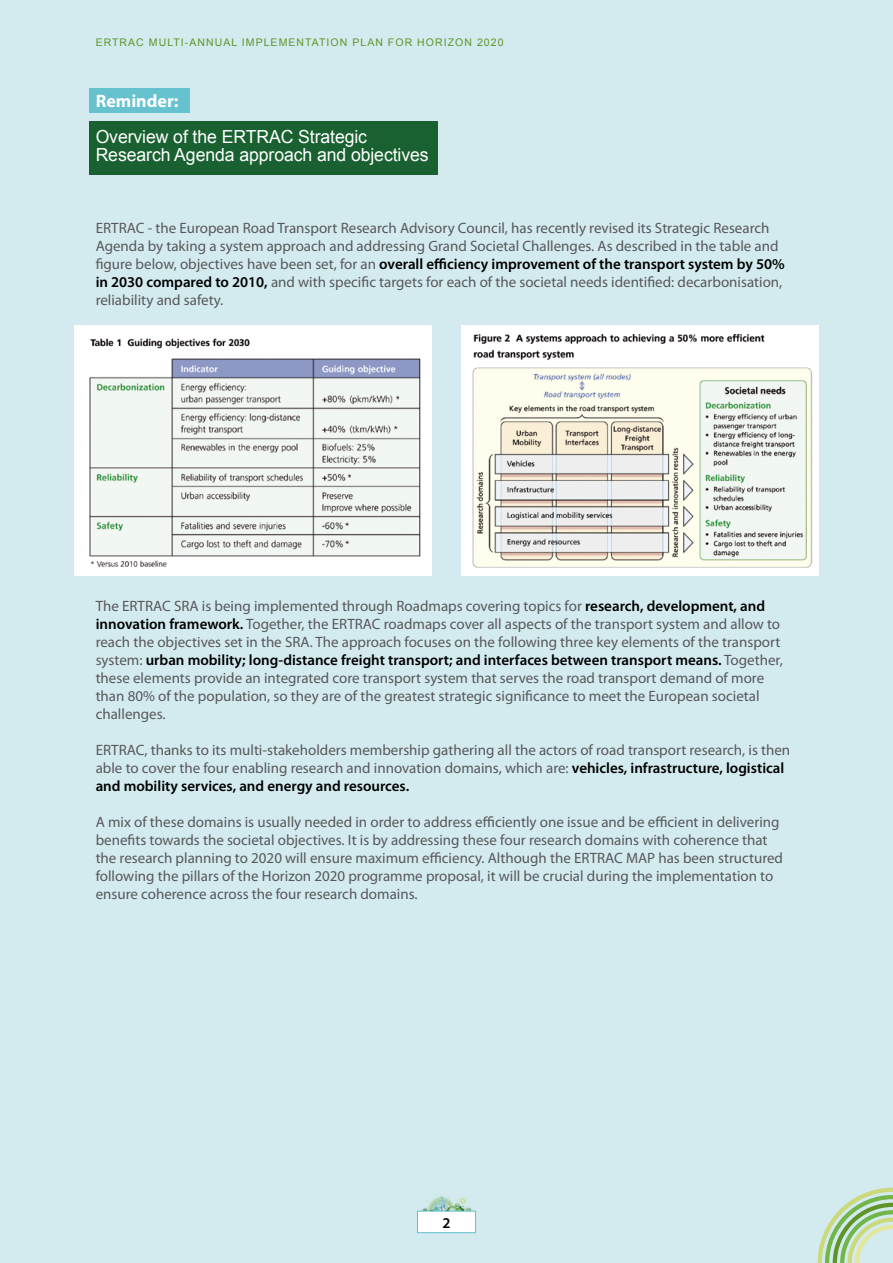
<style>
.page{position:relative;width:893px;height:1263px;background:#d3ebef}
.page>*{position:absolute;margin:0;border:0;box-sizing:border-box;transform-origin:0 0}
.t1{font:18px/18px "Arial";letter-spacing:-.005em;color:#fff}
.t2{font:700 18px "Myriad Pro";color:#fff}
.t3{font:15px/18px "Myriad Pro";color:#58585a}
.t4{font:600 15px "Myriad Pro";color:#000}
.t5{font:10.5px "Arial";letter-spacing:.1em;color:#5f9528}
.s1{font-weight:600;color:#000}
</style>
<div class="page">
<div style="left:89px;top:88px;width:100px;height:25px;background:#65c2ce"></div>
<div style="left:89px;top:121px;width:349px;height:54px;background:#196130"></div>
<img style="left:74px;top:325px;width:358px;height:251px">
<img style="left:461px;top:325px;width:358px;height:250px">
<img style="left:422px;top:1194px;width:51px;height:16px">
<div style="left:417px;top:1211px;width:58px;height:22px;background:#fff"></div>
<div style="left:417px;top:1210px;width:59px;height:23px;border:1px solid #65c2ce"></div>
<svg style="left:818px;top:1187px;width:75px;height:76px"></svg>
<p class="t5" style="left:96px;top:36px;width:184px">ERTRAC Multi-Annual Impleme</p>
<p class="t5" style="left:297px;top:36px;width:16px">ntati</p>
<p class="t5" style="left:331px;top:36px;width:174px">on Plan for Horizon 2020</p>
<p class="t2" style="left:96px;top:89px;width:84px">Reminder:</p>
<p class="t1" style="left:96px;top:128px;width:334px">Overview of the ERTRAC Strategic<br>Research Agenda approach and objectives</p>
<p class="t3" style="left:96px;top:219px;width:691px">ERTRAC - the European Road Transport Research Advisory Council, has recently revised its Strategic Research Agenda by taking a system approach and addressing Grand Societal Challenges. As described in the table and figure below, objectives have been set, for an <span class="s1">overall efficiency improvement of the transport system by 50% in 2030 compared to 2010,</span> and with specific targets for each of the societal needs identified: decarbonisation, reliability and safety.</p>
<p class="t3" style="left:96px;top:597px;width:689px">The ERTRAC SRA is being implemented through Roadmaps covering topics for <span class="s1">research, development, and innovation framework.</span> Together, the ERTRAC roadmaps cover all aspects of the transport system and allow to reach the objectives set in the SRA. The approach focuses on the following three key elements of the transport system: <span class="s1">urban mobility; long-distance freight transport; and interfaces between transport means.</span> Together, these elements provide an integrated core transport system that serves the road transport demand of more than 80% of the population, so they are of the greatest strategic significance to meet the European societal challenges.</p>
<p class="t3" style="left:96px;top:741px;width:696px">ERTRAC, thanks to its multi-stakeholders membership gathering all the actors of road transport research, is then able to cover the four enabling research and innovation domains, which are: <span class="s1">vehicles, infrastructure, logistical and mobility services, and energy and resources.</span></p>
<p class="t3" style="left:96px;top:813px;width:689px">A mix of these domains is usually needed in order to address efficiently one issue and be efficient in delivering benefits towards the societal objectives. It is by addressing these four research domains with coherence that the research planning to 2020 will ensure maximum efficiency. Although the ERTRAC MAP has been structured following the pillars of the Horizon 2020 programme proposal, it will be crucial during the implementation to ensure coherence across the four research domains.</p>
<p class="t4" style="left:442px;top:1213px;width:10px">2</p>
</div>
